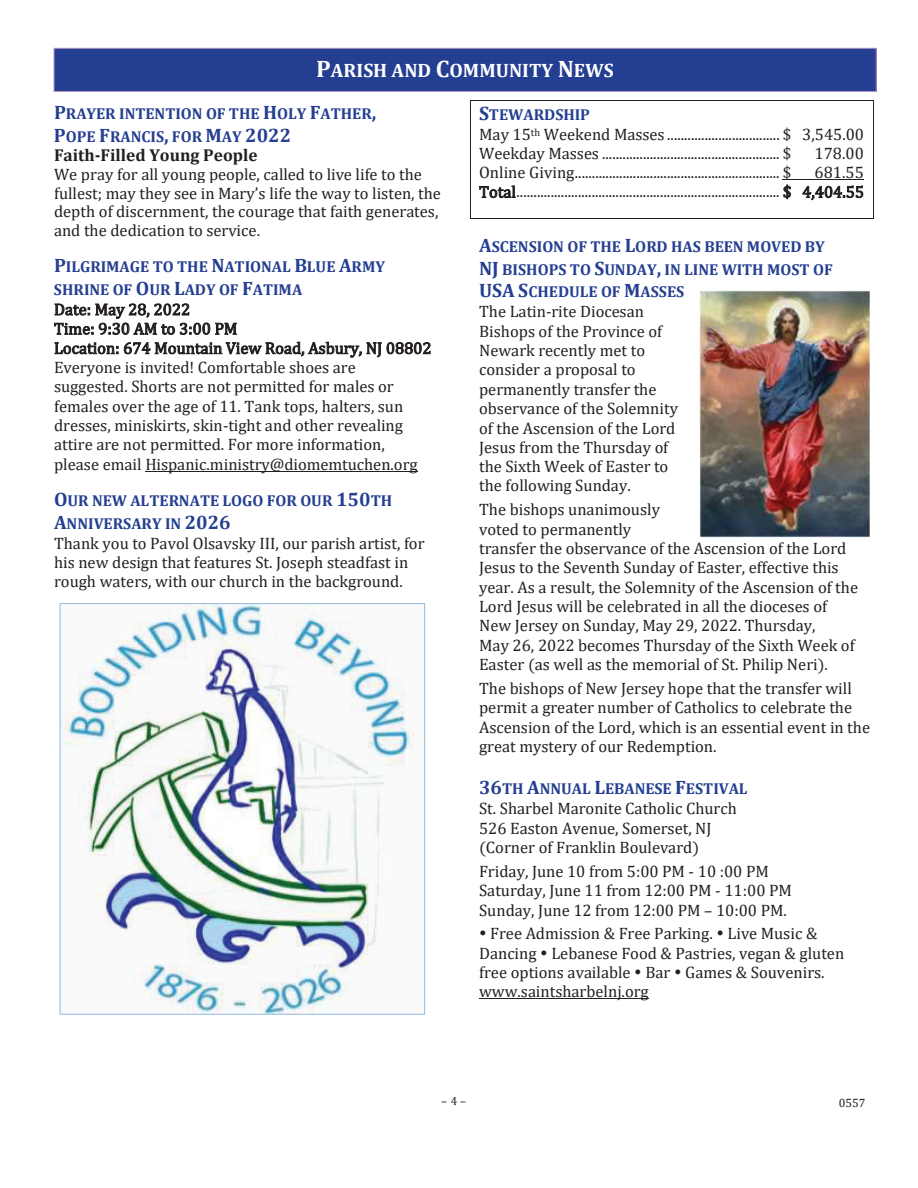
<style>
.page{position:relative;width:918px;height:1188px;background:#fff}
.page>*{position:absolute;margin:0;border:0;box-sizing:border-box;transform-origin:0 0}
.t1{font:700 19.5px "Cambria";color:#fff}
.t2{font:700 17.25px "Cambria";color:#231f20}
.t3{font:16.5px/19.4px "Cambria Math";color:#231f20}
.t4{font:700 15.9px/22.8px "Cambria";color:#243e91}
.t5{font:12px "Cambria";color:#231f20}
.s1{font-size:24px}
.s2{font-size:19.5px}
</style>
<div class="page">
<hr style="left:145px;top:471px;width:273px;height:1px;background:#231f20">
<hr style="left:470px;top:100px;width:404px;height:1px;background:#231f20">
<hr style="left:783px;top:179px;width:81px;height:1px;background:#231f20">
<hr style="left:470px;top:219px;width:404px;height:1px;background:#231f20">
<svg style="left:470px;top:101px;width:1px;height:119px"></svg>
<svg style="left:873px;top:101px;width:1px;height:119px"></svg>
<hr style="left:479px;top:998px;width:170px;height:1px;background:#231f20">
<div style="left:54px;top:48px;width:822px;height:44px;background:#243e91"></div>
<div style="left:54px;top:48px;width:823px;height:44px;border:1px solid #b79ac8"></div>
<img style="left:699px;top:290px;width:171px;height:247px">
<img style="left:62px;top:605px;width:361px;height:408px">
<div style="left:60px;top:603px;width:365px;height:412px;border:1px solid #9dc2e5"></div>
<p class="t1" style="left:316px;top:58px;width:299px"><span class="s1">P</span>ARISH AND <span class="s1">C</span>OMMUNITY <span class="s1">N</span>EWS</p>
<p class="t4" style="left:54px;top:102px;width:324px"><span class="s2">P</span>RAYER INTENTION OF THE <span class="s2">H</span>OLY <span class="s2">F</span>ATHER<span class="s2">,<br>P</span>OPE <span class="s2">F</span>RANCIS<span class="s2">,</span> FOR <span class="s2">M</span>AY <span class="s2">2022</span></p>
<p class="t2" style="left:54px;top:145px;width:205px">Faith-Filled Young People</p>
<p class="t3" style="left:54px;top:166px;width:389px;line-height:18.8px">We pray for all young people, called to live life to the fullest; may they see in Mary’s life the way to listen, the depth of discernment, the courage that faith generates, and the dedication to service.</p>
<p class="t4" style="left:54px;top:255px;width:333px"><span class="s2">P</span>ILGRIMAGE TO THE <span class="s2">N</span>ATIONAL <span class="s2">B</span>LUE <span class="s2">A</span>RMY<br>SHRINE OF <span class="s2">O</span>UR <span class="s2">L</span>ADY OF <span class="s2">F</span>ATIMA</p>
<p class="t3" style="left:54px;top:301px;width:379px">Date: May 28, 2022<br>Time: 9:30 AM to 3:00 PM<br>Location: 674 Mountain View Road, Asbury, NJ 08802<br>Everyone is invited! Comfortable shoes are suggested. Shorts are not permitted for males or females over the age of 11. Tank tops, halters, sun dresses, miniskirts, skin-tight and other revealing attire are not permitted. For more information, please email Hispanic.ministry@diomemtuchen.org</p>
<p class="t4" style="left:54px;top:489px;width:340px"><span class="s2">O</span>UR NEW ALTERNATE LOGO FOR OUR <span class="s2">150</span>TH<br><span class="s2">A</span>NNIVERSARY IN <span class="s2">2026</span></p>
<p class="t3" style="left:54px;top:534px;width:372px">Thank you to Pavol Olsavsky III, our parish artist, for his new design that features St. Joseph steadfast in rough waters, with our church in the background.</p>
<p class="t4" style="left:479px;top:102px;width:112px"><span class="s2">S</span>TEWARDSHIP</p>
<p class="t3" style="left:479px;top:125px;width:387px">May 15<sup>th</sup> Weekend Masses ................................. $ 3,545.00<br>Weekday Masses .................................................... $</p>
<p class="t3" style="left:815px;top:145px;width:51px">178.00</p>
<p class="t3" style="left:479px;top:164px;width:314px">Online Giving............................................................ $</p>
<p class="t3" style="left:479px;top:164px;width:387px;text-align:right">681.55<br>Total............................................................................. $ 4,404.55</p>
<p class="t4" style="left:479px;top:234px;width:355px"><span class="s2">A</span>SCENSION OF THE <span class="s2">L</span>ORD HAS BEEN MOVED BY<br><span class="s2">NJ</span> BISHOPS TO <span class="s2">S</span>UNDAY<span class="s2">,</span> IN LINE WITH MOST OF<br><span class="s2">USA S</span>CHEDULE OF <span class="s2">M</span>ASSES</p>
<p class="t3" style="left:479px;top:303px;width:201px">The Latin-rite Diocesan<br>Bishops of the Province of<br>Newark recently met to consider a proposal to permanently transfer the observance of the Solemnity of the Ascension of the Lord<br>Jesus from the Thursday of the Sixth Week of Easter to the following Sunday.</p>
<p class="t3" style="left:479px;top:501px;width:381px">The bishops unanimously<br>voted to permanently<br>transfer the observance of the Ascension of the Lord Jesus to the Seventh Sunday of Easter, effective this year. As a result, the Solemnity of the Ascension of the Lord Jesus will be celebrated in all the dioceses of New Jersey on Sunday, May 29, 2022. Thursday,<br>May 26, 2022 becomes Thursday of the Sixth Week of Easter (as well as the memorial of St. Philip Neri).</p>
<p class="t3" style="left:479px;top:680px;width:393px">The bishops of New Jersey hope that the transfer will permit a greater number of Catholics to celebrate the Ascension of the Lord, which is an essential event in the great mystery of our Redemption.</p>
<p class="t4" style="left:479px;top:777px;width:270px"><span class="s2">36</span>TH <span class="s2">A</span>NNUAL <span class="s2">L</span>EBANESE <span class="s2">F</span>ESTIVAL</p>
<p class="t3" style="left:479px;top:800px;width:259px">St. Sharbel Maronite Catholic Church<br>526 Easton Avenue, Somerset, NJ (Corner of Franklin Boulevard)</p>
<p class="t3" style="left:479px;top:863px;width:314px">Friday, June 10 from 5:00 PM - 10 :00 PM<br>Saturday, June 11 from 12:00 PM - 11:00 PM<br>Sunday, June 12 from 12:00 PM – 10:00 PM.</p>
<p class="t3" style="left:479px;top:925px;width:367px;text-indent:11px">Free Admission &amp; Free Parking. Live Music &amp; Dancing Lebanese Food &amp; Pastries, vegan &amp; gluten free options available Bar Games &amp; Souvenirs. www.saintsharbelnj.org</p>
<p class="t5" style="left:441px;top:1094px;width:26px">–4–</p>
<p class="t5" style="left:839px;top:1096px;width:28px">0557</p>
</div>
